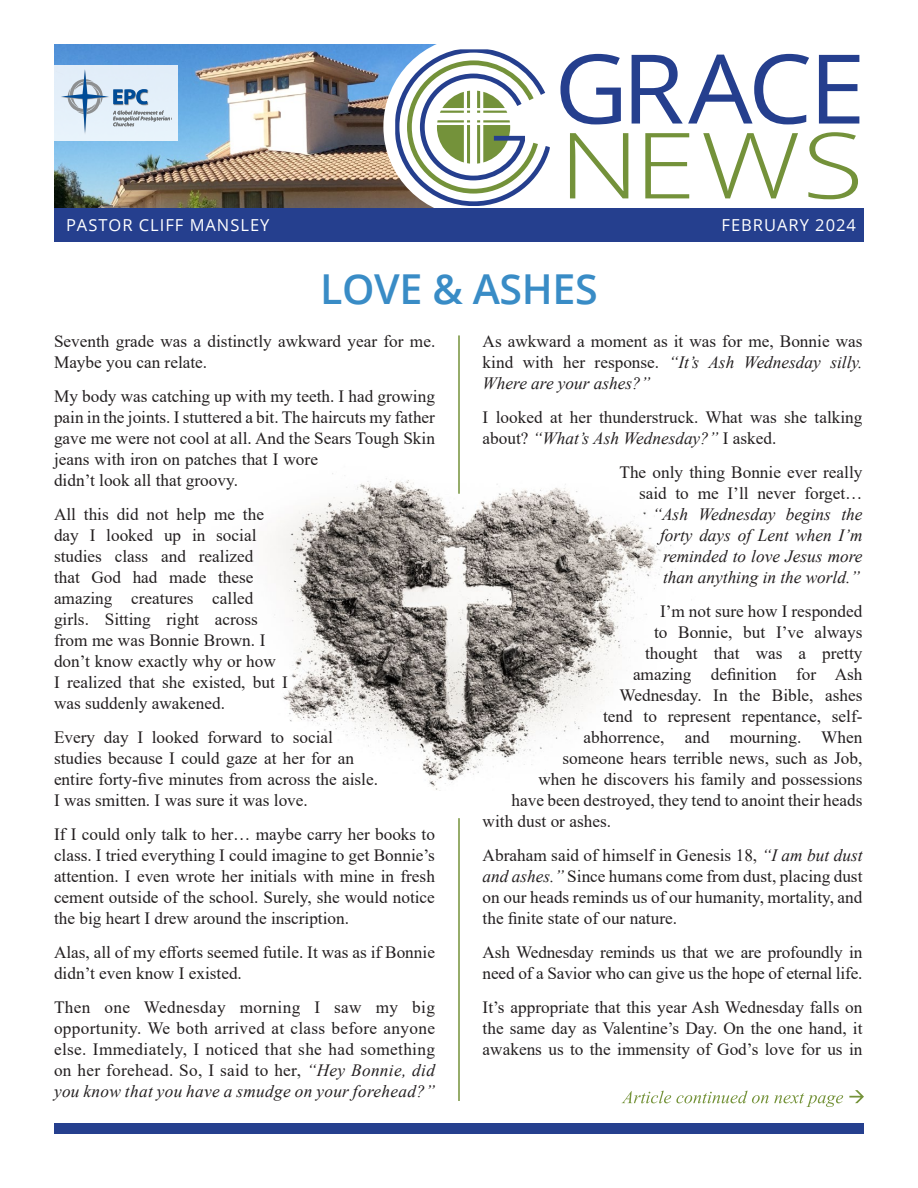
<style>
.page{position:relative;width:918px;height:1188px;background:#fff}
.page>*{position:absolute;margin:0;border:0;box-sizing:border-box;transform-origin:0 0}
.headline_1{font:600 41.25px "Open Sans";letter-spacing:-.01em;color:#398cc6}
.body_copy{font:17.25px/21px "Times New Roman";color:#231f20}
.body_copy-2{font:italic 17.25px/21px "Times New Roman";color:#231f20;text-align:right}
.t1{font:16.5px "Open Sans";letter-spacing:.06em;color:#fff}
.s1{font-style:italic}
.s2{font-style:normal}
</style>
<div class="page">
<img style="left:273px;top:437px;width:403px;height:354px">
<hr style="left:459px;top:336px;width:1px;height:158px;background:#74923a">
<hr style="left:459px;top:818px;width:1px;height:283px;background:#74923a">
<img style="left:54px;top:44px;width:381px;height:164px">
<div style="left:383px;top:36px;width:182px;height:181px;background:#fff;border-radius:50%"></div>
<svg style="left:395px;top:49px;width:155px;height:157px"></svg>
<div style="left:54px;top:208px;width:810px;height:34px;background:#253f8e"></div>
<div style="left:54px;top:65px;width:124px;height:75px;background:#e5f1fa"></div>
<img style="left:56px;top:140px;width:61px;height:1px">
<svg style="left:61px;top:69px;width:109px;height:64px"></svg>
<svg style="left:560px;top:54px;width:299px;height:70px"></svg>
<svg style="left:570px;top:132px;width:288px;height:67px"></svg>
<div style="left:54px;top:1123px;width:810px;height:11px;background:#253f8e"></div>
<svg style="left:622px;top:1090px;width:242px;height:17px"></svg>
<p class="t1" style="left:66px;top:214px;width:205px">PASTOR CLIFF MANSLEY</p>
<p class="t1" style="left:722px;top:214px;width:136px">FEBRUARY 2024</p>
<p class="headline_1" style="left:320px;top:261px;width:279px">LOVE &amp; ASHES</p>
<p class="body_copy" style="left:54px;top:331px;width:383px">Seventh grade was a distinctly awkward year for me.<br>Maybe you can relate.</p>
<p class="body_copy" style="left:54px;top:386px;width:383px">My body was catching up with my teeth. I had growing pain in the joints. I stuttered a bit. The haircuts my father gave me were not cool at all. And the Sears Tough Skin jeans with iron on patches that I wore<br>didn’t look all that groovy.</p>
<p class="body_copy" style="left:54px;top:504px;width:236px">All this did not help me the day I looked up in social studies class and realized<br>that God had made these amazing creatures called girls. Sitting right across from me was Bonnie Brown. I don’t know exactly why or how<br>I realized that she existed, but I was suddenly awakened.</p>
<p class="body_copy" style="left:54px;top:727px;width:326px">Every day I looked forward to social studies because I could gaze at her for an entire forty-five minutes from across the aisle.<br>I was smitten. I was sure it was love.</p>
<p class="body_copy" style="left:54px;top:823px;width:383px;text-align:justify">If I could only talk to her… maybe carry her books to class. I tried everything I could imagine to get Bonnie’s attention. I even wrote her initials with mine in fresh cement outside of the school. Surely, she would notice the big heart I drew around the inscription.</p>
<p class="body_copy" style="left:54px;top:941px;width:383px">Alas, all of my efforts seemed futile. It was as if Bonnie didn’t even know I existed.</p>
<p class="body_copy" style="left:54px;top:996px;width:383px;text-align:justify">Then one Wednesday morning I saw my big opportunity. We both arrived at class before anyone else. Immediately, I noticed that she had something on her forehead. So, I said to her, <span class="s1">“Hey Bonnie, did you know that you have a smudge on your forehead?”</span></p>
<p class="body_copy" style="left:483px;top:331px;width:381px;text-align:justify">As awkward a moment as it was for me, Bonnie was kind with her response. <span class="s1">“It’s Ash Wednesday silly.<br>Where are your ashes?”</span></p>
<p class="body_copy" style="left:483px;top:407px;width:381px">I looked at her thunderstruck. What was she talking about? <span class="s1">“What’s Ash Wednesday?”</span> I asked.</p>
<p class="body_copy-2" style="left:620px;top:462px;width:245px"><span class="s2">The only thing Bonnie ever really said to me I’ll never forget… </span>“Ash Wednesday begins the forty days of Lent when I’m reminded to love Jesus more<br>than anything in the world.”</p>
<p class="body_copy" style="left:660px;top:601px;width:204px">I’m not sure how I responded</p>
<p class="body_copy" style="left:654px;top:622px;width:210px">to Bonnie, but I’ve always</p>
<p class="body_copy" style="left:645px;top:643px;width:219px">thought that was a pretty</p>
<p class="body_copy" style="left:633px;top:664px;width:231px">amazing definition for Ash</p>
<p class="body_copy" style="left:620px;top:685px;width:245px">Wednesday. In the Bible, ashes</p>
<p class="body_copy" style="left:603px;top:706px;width:261px">tend to represent repentance, self-</p>
<p class="body_copy" style="left:584px;top:727px;width:281px">abhorrence, and mourning. When</p>
<p class="body_copy" style="left:562px;top:748px;width:302px">someone hears terrible news, such as Job,</p>
<p class="body_copy" style="left:538px;top:769px;width:325px">when he discovers his family and possessions</p>
<p class="body_copy" style="left:512px;top:790px;width:353px">have been destroyed, they tend to anoint their heads</p>
<p class="body_copy" style="left:483px;top:811px;width:130px">with dust or ashes.</p>
<p class="body_copy" style="left:483px;top:844px;width:381px;text-align:justify">Abraham said of himself in Genesis 18, <span class="s1">“I am but dust and ashes.”</span> Since humans come from dust, placing dust on our heads reminds us of our humanity, mortality, and the finite state of our nature.</p>
<p class="body_copy" style="left:483px;top:941px;width:381px">Ash Wednesday reminds us that we are profoundly in need of a Savior who can give us the hope of eternal life.</p>
<p class="body_copy" style="left:483px;top:996px;width:381px;text-align:justify">It’s appropriate that this year Ash Wednesday falls on the same day as Valentine’s Day. On the one hand, it awakens us to the immensity of God’s love for us in</p>
</div>
